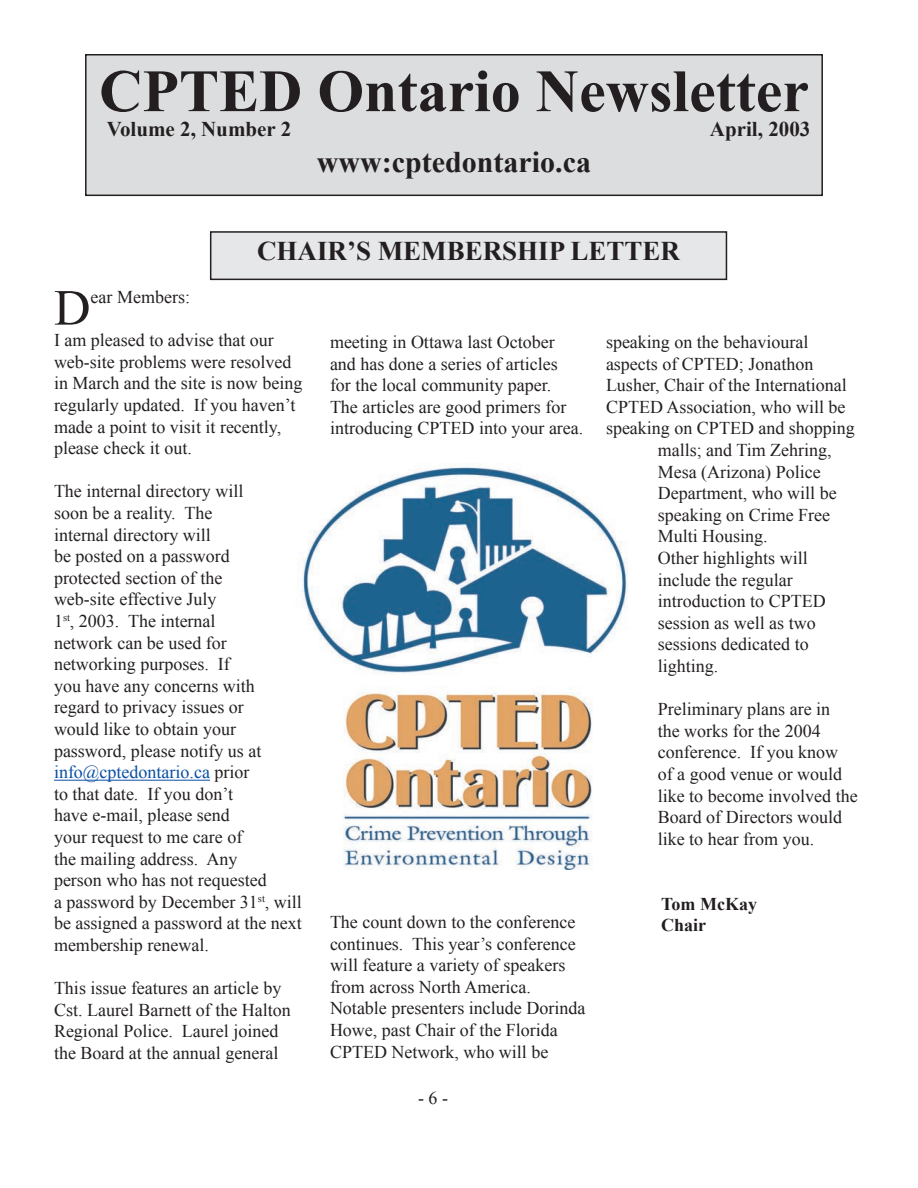
<style>
.page{position:relative;width:918px;height:1188px;background:#fff}
.page>*{position:absolute;margin:0;border:0;box-sizing:border-box;transform-origin:0 0}
.t1{font:700 60px "Times New Roman";color:#231f20}
.t2{font:50.55px "Times New Roman";color:#231f20}
.t3{font:700 30px "Times New Roman";color:#231f20}
.t4{font:700 27px "Times New Roman";color:#231f20}
.t5{font:700 21px "Times New Roman";color:#231f20}
.t6{font:18px/21.6px "Times New Roman";color:#231f20}
.t7{font:700 18px/21.6px "Times New Roman";color:#231f20}
.s1{color:#094fa3}
</style>
<div class="page">
<div style="left:211px;top:232px;width:515px;height:47px;background:#e6e7e9"></div>
<div style="left:210px;top:231px;width:517px;height:49px;border:2px solid #231f20"></div>
<img style="left:302px;top:464px;width:326px;height:405px">
<div style="left:86px;top:55px;width:736px;height:140px;background:#dcdddf"></div>
<div style="left:85px;top:54px;width:738px;height:142px;border:2px solid #231f20"></div>
<hr style="left:54px;top:780px;width:156px;height:1px;background:#094fa3">
<h1 class="t1" style="left:99px;top:50px;width:711px">CPTED Ontario Newsletter</h1>
<p class="t5" style="left:107px;top:115px;width:186px">Volume 2, Number 2</p>
<p class="t5" style="left:710px;top:115px;width:102px">April, 2003</p>
<h3 class="t3" style="left:317px;top:142px;width:276px">www:cptedontario.ca</h3>
<h3 class="t4" style="left:257px;top:232px;width:425px">CHAIR’S MEMBERSHIP LETTER</h3>
<h2 class="t2" style="left:54px;top:274px;width:38px">D</h2>
<p class="t6" style="left:91px;top:286px;width:101px">ear Members:</p>
<p class="t6" style="left:54px;top:329px;width:250px">I am pleased to advise that our web-site problems were resolved in March and the site is now being regularly updated. If you haven’t made a point to visit it recently, please check it out.</p>
<p class="t6" style="left:54px;top:480px;width:249px">The internal directory will<br>soon be a reality. The<br>internal directory will<br>be posted on a password<br>protected section of the<br>web-site effective July<br>1<sup>st</sup>, 2003. The internal<br>network can be used for networking purposes. If<br>you have any concerns with regard to privacy issues or<br>would like to obtain your password, please notify us at <span class="s1">info@cptedontario.ca</span> prior<br>to that date. If you don’t<br>have e-mail, please send<br>your request to me care of<br>the mailing address. Any<br>person who has not requested<br>a password by December 31<sup>st</sup>, will be assigned a password at the next membership renewal.</p>
<p class="t6" style="left:54px;top:977px;width:238px">This issue features an article by<br>Cst. Laurel Barnett of the Halton<br>Regional Police. Laurel joined the Board at the annual general</p>
<p class="t6" style="left:330px;top:331px;width:255px">meeting in Ottawa last October and has done a series of articles<br>for the local community paper.<br>The articles are good primers for introducing CPTED into your area.</p>
<p class="t6" style="left:330px;top:911px;width:257px">The count down to the conference continues. This year’s conference will feature a variety of speakers from across North America.<br>Notable presenters include Dorinda<br>Howe, past Chair of the Florida<br>CPTED Network, who will be</p>
<p class="t6" style="left:418px;top:1087px;width:31px">- 6 -</p>
<p class="t6" style="left:606px;top:331px;width:204px">speaking on the behavioural</p>
<p class="t6" style="left:606px;top:352px;width:209px">aspects of CPTED; Jonathon</p>
<p class="t6" style="left:606px;top:374px;width:242px">Lusher, Chair of the International</p>
<p class="t6" style="left:606px;top:396px;width:241px">CPTED Association, who will be</p>
<p class="t6" style="left:606px;top:417px;width:250px">speaking on CPTED and shopping</p>
<p class="t6" style="left:658px;top:439px;width:176px">malls; and Tim Zehring,</p>
<p class="t6" style="left:658px;top:460px;width:164px">Mesa (Arizona) Police</p>
<p class="t6" style="left:658px;top:482px;width:180px">Department, who will be</p>
<p class="t6" style="left:658px;top:504px;width:174px">speaking on Crime Free</p>
<p class="t6" style="left:658px;top:525px;width:112px">Multi Housing.</p>
<p class="t6" style="left:658px;top:547px;width:152px">Other highlights will</p>
<p class="t6" style="left:658px;top:568px;width:136px">include the regular</p>
<p class="t6" style="left:658px;top:590px;width:170px">introduction to CPTED</p>
<p class="t6" style="left:658px;top:612px;width:159px">session as well as two</p>
<p class="t6" style="left:658px;top:633px;width:152px">sessions dedicated to</p>
<p class="t6" style="left:658px;top:655px;width:62px">lighting.</p>
<p class="t6" style="left:658px;top:698px;width:201px">Preliminary plans are in<br>the works for the 2004 conference. If you know<br>of a good venue or would like to become involved the<br>Board of Directors would like to hear from you.</p>
<p class="t7" style="left:661px;top:892px;width:97px">Tom McKay<br>Chair</p>
</div>
